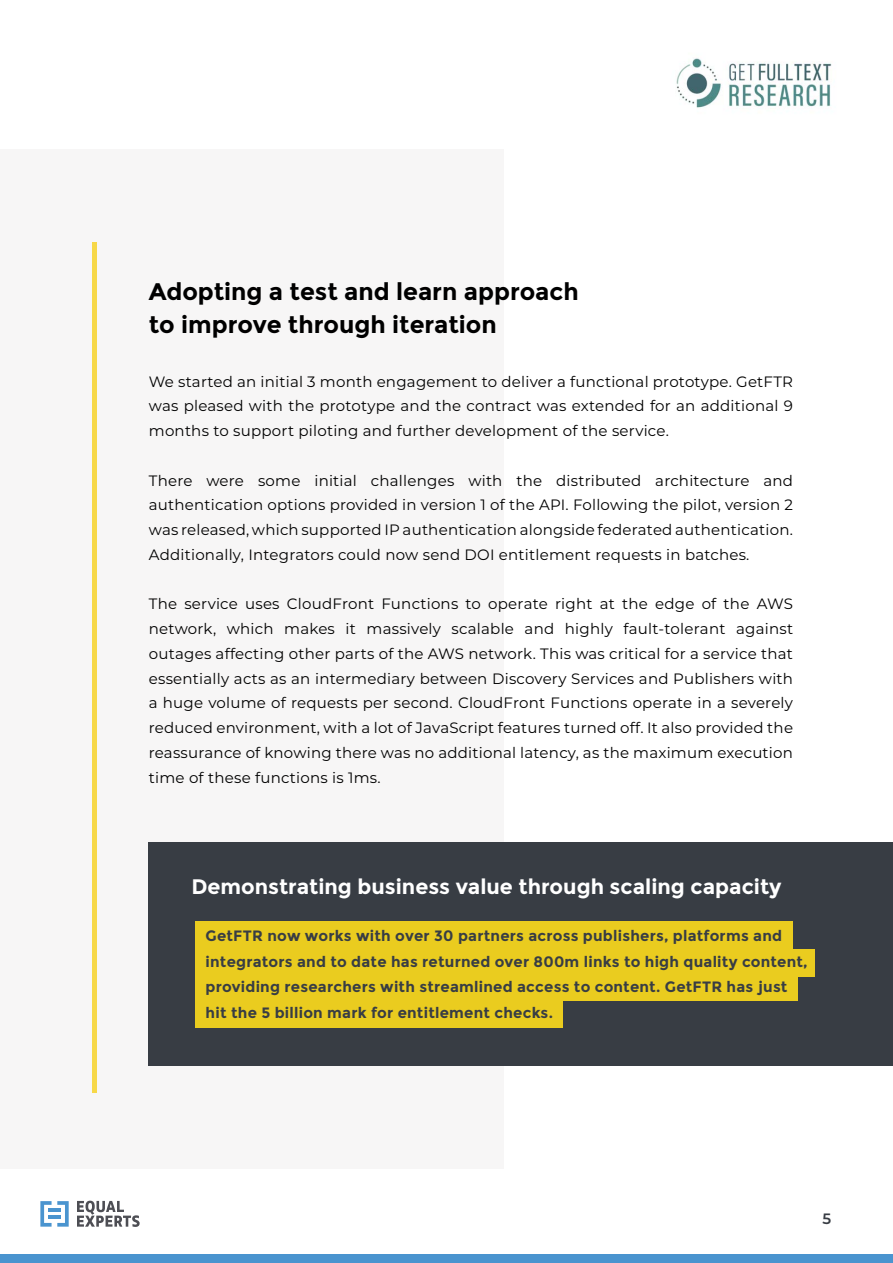
<style>
.page{position:relative;width:893px;height:1263px;background:#fff}
.page>*{position:absolute;margin:0;border:0;box-sizing:border-box;transform-origin:0 0}
.t1{font:700 24px/33px "Montserrat";color:#000}
.t2{font:700 21px "Montserrat";color:#fff}
.t3{font:15px/24.8px "Montserrat";letter-spacing:.015em;color:#000;text-align:justify}
.t4{font:700 15px/25.5px "Montserrat";letter-spacing:.015em;color:#383d44}
.t5{font:600 15px "Montserrat";color:#383d44}
</style>
<div class="page">
<div style="left:0;top:1254px;width:893px;height:9px;background:#4a94cf"></div>
<svg style="left:40px;top:1201px;width:29px;height:25px"></svg>
<svg style="left:77px;top:1201px;width:63px;height:26px"></svg>
<div style="left:0;top:149px;width:504px;height:1020px;background:#f2f1f1"></div>
<div style="left:92px;top:242px;width:5px;height:851px;background:#f7d848"></div>
<img style="left:676px;top:58px;width:156px;height:50px">
<div style="left:149px;top:842px;width:744px;height:223px;background:#383d44"></div>
<div style="left:195px;top:922px;width:598px;height:27px;background:#eacc1f"></div>
<div style="left:195px;top:949px;width:620px;height:27px;background:#eacc1f"></div>
<div style="left:195px;top:973px;width:603px;height:27px;background:#eacc1f"></div>
<div style="left:195px;top:1000px;width:368px;height:27px;background:#eacc1f"></div>
<h1 class="t1" style="left:149px;top:275px;width:431px">Adopting a test and learn approach to improve through iteration</h1>
<p class="t3" style="left:149px;top:368px;width:646px">We started an initial 3 month engagement to deliver a functional prototype. GetFTR was pleased with the prototype and the contract was extended for an additional 9 months to support piloting and further development of the service.</p>
<p class="t3" style="left:149px;top:467px;width:646px">There were some initial challenges with the distributed architecture and authentication options provided in version 1 of the API. Following the pilot, version 2 was released, which supported IP authentication alongside federated authentication.<br>Additionally, Integrators could now send DOI entitlement requests in batches.</p>
<p class="t3" style="left:149px;top:591px;width:646px">The service uses CloudFront Functions to operate right at the edge of the AWS network, which makes it massively scalable and highly fault-tolerant against outages affecting other parts of the AWS network. This was critical for a service that essentially acts as an intermediary between Discovery Services and Publishers with a huge volume of requests per second. CloudFront Functions operate in a severely reduced environment, with a lot of JavaScript features turned off. It also provided the reassurance of knowing there was no additional latency, as the maximum execution time of these functions is 1ms.</p>
<h2 class="t2" style="left:191px;top:874px;width:592px">Demonstrating business value through scaling capacity</h2>
<p class="t4" style="left:206px;top:923px;width:604px">GetFTR now works with over 30 partners across publishers, platforms and integrators and to date has returned over 800m links to high quality content, providing researchers with streamlined access to content. GetFTR has just hit the 5 billion mark for entitlement checks.</p>
<p class="t5" style="left:822px;top:1208px;width:10px">5</p>
</div>
